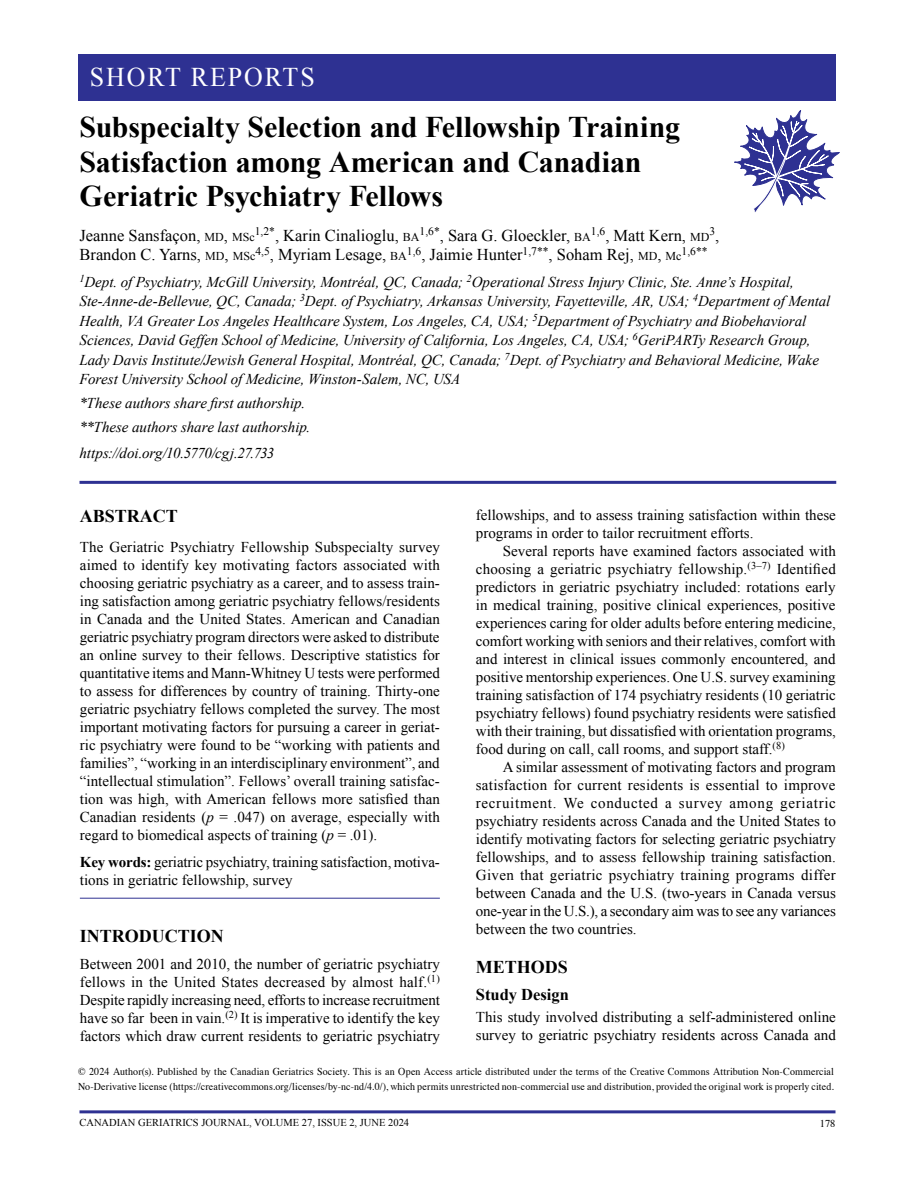
<style>
.page{position:relative;width:918px;height:1188px;background:#fff}
.page>*{position:absolute;margin:0;border:0;box-sizing:border-box;transform-origin:0 0}
.Title{font:700 30px/34.5px "Times New Roman";letter-spacing:-.005em;color:#000}
.t1{font:27px "Times New Roman";letter-spacing:.075em;color:#fff;scale:.96 1}
.HeadingLevel1{font:700 18px "Times New Roman";color:#000}
.Authors{font:16.5px "Times New Roman";color:#000}
.HeadingLevel2{font:700 16.5px "Times New Roman";color:#000}
.BodyText_NoIndent{font:15px/18px "Times New Roman";color:#000;text-align:justify}
.BodyText_Indent{font:15px/18px "Times New Roman";color:#000;text-align:justify}
.OpenPg_Destinations{font:italic 15px/19.5px "Times New Roman";letter-spacing:-.005em;color:#000}
.KeyWord_RuleBelow{font:15px/18px "Times New Roman";letter-spacing:-.01em;color:#000}
.Authors-2{font:11.55px "Times New Roman";color:#000}
.t2{font:10.5px/15px "Times";letter-spacing:.015em;color:#000;scale:.95 1}
.t3{font:10.5px "Times New Roman";color:#000}
.t4{font:10.5px "Times";letter-spacing:.015em;color:#000}
.s1{font-size:12px}
.s2{font-size:16.5px}
.s3{font-style:italic}
.s4{font-weight:700}
</style>
<div class="page">
<hr style="left:80px;top:1110px;width:756px;height:3px;background:#2e3192">
<div style="left:78px;top:54px;width:758px;height:46px;background:#2e3192"></div>
<hr style="left:80px;top:898px;width:360px;height:1px;background:#2e3192">
<hr style="left:80px;top:481px;width:756px;height:3px;background:#2e3192">
<svg style="left:734px;top:110px;width:106px;height:102px"></svg>
<p class="t1" style="left:90px;top:59px;width:236px">SHORT REPORTS</p>
<p class="Title" style="left:80px;top:109px;width:602px">Subspecialty Selection and Fellowship Training<br>Satisfaction among American and Canadian<br>Geriatric Psychiatry Fellows</p>
<p class="Authors" style="left:80px;top:224px;width:631px">Jeanne Sansfaçon, <span class="s1">MD</span>, <span class="s1">MSc</span><sup>1,2*</sup>, Karin Cinalioglu, <span class="s1">BA</span><sup>1,6*</sup>, Sara G. Gloeckler, <span class="s1">BA</span><sup>1,6</sup>, Matt Kern, <span class="s1">MD</span></p>
<p class="Authors-2" style="left:710px;top:224px;width:11px">3<span class="s2">,</span></p>
<p class="Authors" style="left:80px;top:244px;width:604px">Brandon C. Yarns, <span class="s1">MD</span>, <span class="s1">MSc</span><sup>4,5</sup>, Myriam Lesage, <span class="s1">BA</span><sup>1,6</sup>, Jaimie Hunter<sup>1,7**</sup>, Soham Rej, <span class="s1">MD</span>, <span class="s1">Mc</span></p>
<p class="Authors-2" style="left:682px;top:243px;width:27px">1,6**</p>
<p class="OpenPg_Destinations" style="left:80px;top:271px;width:752px"><sup>1</sup>Dept. of Psychiatry, McGill University, Montréal, QC, Canada; <sup>2</sup>Operational Stress Injury Clinic, Ste. Anne’s Hospital, Ste-Anne-de-Bellevue, QC, Canada; <sup>3</sup>Dept. of Psychiatry, Arkansas University, Fayetteville, AR, USA; <sup>4</sup>Department of Mental Health, VA Greater Los Angeles Healthcare System, Los Angeles, CA, USA; <sup>5</sup>Department of Psychiatry and Biobehavioral Sciences, David Geffen School of Medicine, University of California, Los Angeles, CA, USA; <sup>6</sup>GeriPARTy Research Group, Lady Davis Institute/Jewish General Hospital, Montréal, QC, Canada; <sup>7</sup>Dept. of Psychiatry and Behavioral Medicine, Wake Forest University School of Medicine, Winston-Salem, NC, USA</p>
<p class="OpenPg_Destinations" style="left:80px;top:393px;width:227px">*These authors share first authorship.</p>
<p class="OpenPg_Destinations" style="left:80px;top:417px;width:232px">**These authors share last authorship.</p>
<p class="OpenPg_Destinations" style="left:80px;top:443px;width:196px">https://doi.org/10.5770/cgj.27.733</p>
<p class="HeadingLevel1" style="left:80px;top:503px;width:100px">ABSTRACT</p>
<p class="BodyText_NoIndent" style="left:80px;top:537px;width:362px">The Geriatric Psychiatry Fellowship Subspecialty survey aimed to identify key motivating factors associated with choosing geriatric psychiatry as a career, and to assess train&shy;ing satisfaction among geriatric psychiatry fellows/residents in Canada and the United States. American and Canadian geriatric psychiatry program directors were asked to distribute an online survey to their fellows. Descriptive statistics for quantitative items and Mann-Whitney U tests were performed to assess for differences by country of training. Thirty-one geriatric psychiatry fellows completed the survey. The most important motivating factors for pursuing a career in geriat&shy;ric psychiatry were found to be “working with patients and families”, “working in an interdisciplinary environment”, and “intellectual stimulation”. Fellows’ overall training satisfac&shy;tion was high, with American fellows more satisfied than Canadian residents (<span class="s3">p</span> = .047) on average, especially with regard to biomedical aspects of training (<span class="s3">p</span> = .01).</p>
<p class="KeyWord_RuleBelow" style="left:80px;top:852px;width:361px"><span class="s4">Key words:</span> geriatric psychiatry, training satisfaction, motiva&shy;tions in geriatric fellowship, survey</p>
<p class="HeadingLevel1" style="left:80px;top:923px;width:145px">INTRODUCTION</p>
<p class="BodyText_NoIndent" style="left:80px;top:954px;width:362px">Between 2001 and 2010, the number of geriatric psychiatry fellows in the United States decreased by almost half.<sup>(1)<br></sup>Despite rapidly increasing need, efforts to increase recruitment have so far been in vain.<sup>(2)</sup> It is imperative to identify the key factors which draw current residents to geriatric psychiatry</p>
<p class="BodyText_NoIndent" style="left:476px;top:505px;width:362px">fellowships, and to assess training satisfaction within these programs in order to tailor recruitment efforts.</p>
<p class="BodyText_Indent" style="left:476px;top:541px;width:362px;text-indent:27px">Several reports have examined factors associated with choosing a geriatric psychiatry fellowship.<sup>(3–7)</sup> Identified predictors in geriatric psychiatry included: rotations early in medical training, positive clinical experiences, positive experiences caring for older adults before entering medicine, comfort working with seniors and their relatives, comfort with and interest in clinical issues commonly encountered, and positive mentorship experiences. One U.S. survey examining training satisfaction of 174 psychiatry residents (10 geriatric psychiatry fellows) found psychiatry residents were satisfied with their training, but dissatisfied with orientation programs, food during on call, call rooms, and support staff.<sup>(8)</sup></p>
<p class="BodyText_Indent" style="left:476px;top:757px;width:362px;text-indent:27px">A similar assessment of motivating factors and program satisfaction for current residents is essential to improve recruitment. We conducted a survey among geriatric psychiatry residents across Canada and the United States to identify motivating factors for selecting geriatric psychiatry fellowships, and to assess fellowship training satisfaction.<br>Given that geriatric psychiatry training programs differ between Canada and the U.S. (two-years in Canada versus one-year in the U.S.), a secondary aim was to see any variances between the two countries.</p>
<p class="HeadingLevel1" style="left:476px;top:954px;width:94px">METHODS</p>
<p class="HeadingLevel2" style="left:476px;top:983px;width:95px">Study Design</p>
<p class="BodyText_NoIndent" style="left:476px;top:1008px;width:362px">This study involved distributing a self-administered online survey to geriatric psychiatry residents across Canada and</p>
<p class="t2" style="left:78px;top:1063px;width:797px">© 2024 Author(s). Published by the Canadian Geriatrics Society. This is an Open Access article distributed under the terms of the Creative Commons Attribution Non-Commercial<br>No-Derivative license (https://creativecommons.org/licenses/by-nc-nd/4.0/), which permits unrestricted non-commercial use and distribution, provided the original work is properly cited.</p>
<p class="t3" style="left:80px;top:1116px;width:331px">CANADIAN GERIATRICS JOURNAL, VOLUME 27, ISSUE 2, JUNE 2024</p>
<p class="t4" style="left:820px;top:1114px;width:17px">178</p>
</div>
